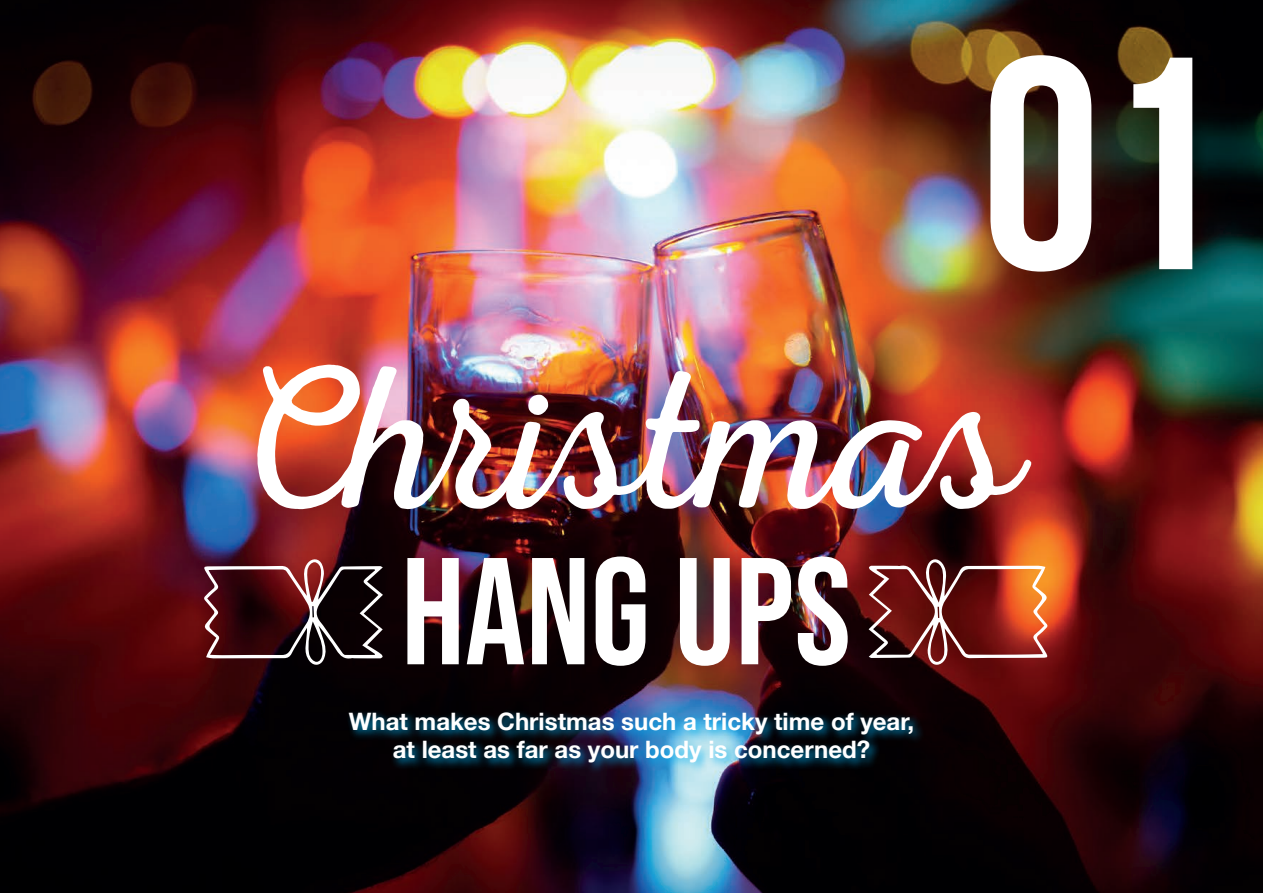
<style>
.page{position:relative;width:1263px;height:893px;background:#fff}
.page>*{position:absolute;margin:0;border:0;box-sizing:border-box;transform-origin:0 0}
.t1{font:700 302.25px "Bebas Neue";color:#fff}
.t2{font:204.6px "Nexa Rust Script L 0";letter-spacing:-.005em;color:#fff}
.t3{font:151.8px "Bebas Neue";color:#fff}
.t4{font:700 24px/28.8px "Helvetica Neue";color:#fff;text-align:center}
</style>
<div class="page">
<img style="left:0;top:0;width:1263px;height:893px">
<div style="left:346px;top:709px;width:579px;height:65px;background:#00aeef;opacity:.75"></div>
<svg style="left:869px;top:558px;width:179px;height:108px;background:#8b3d32"></svg>
<svg style="left:203px;top:558px;width:180px;height:108px;background:#4b272b"></svg>
<h1 class="t1" style="left:981px;top:-1px;width:241px">01</h1>
<h2 class="t2" style="left:244px;top:329px;width:775px">Christmas</h2>
<h3 class="t3" style="left:401px;top:526px;width:451px">HANG UPS</h3>
<p class="t4" style="left:349px;top:707px;width:567px">What makes Christmas such a tricky time of year, at least as far as your body is concerned?</p>
</div>
